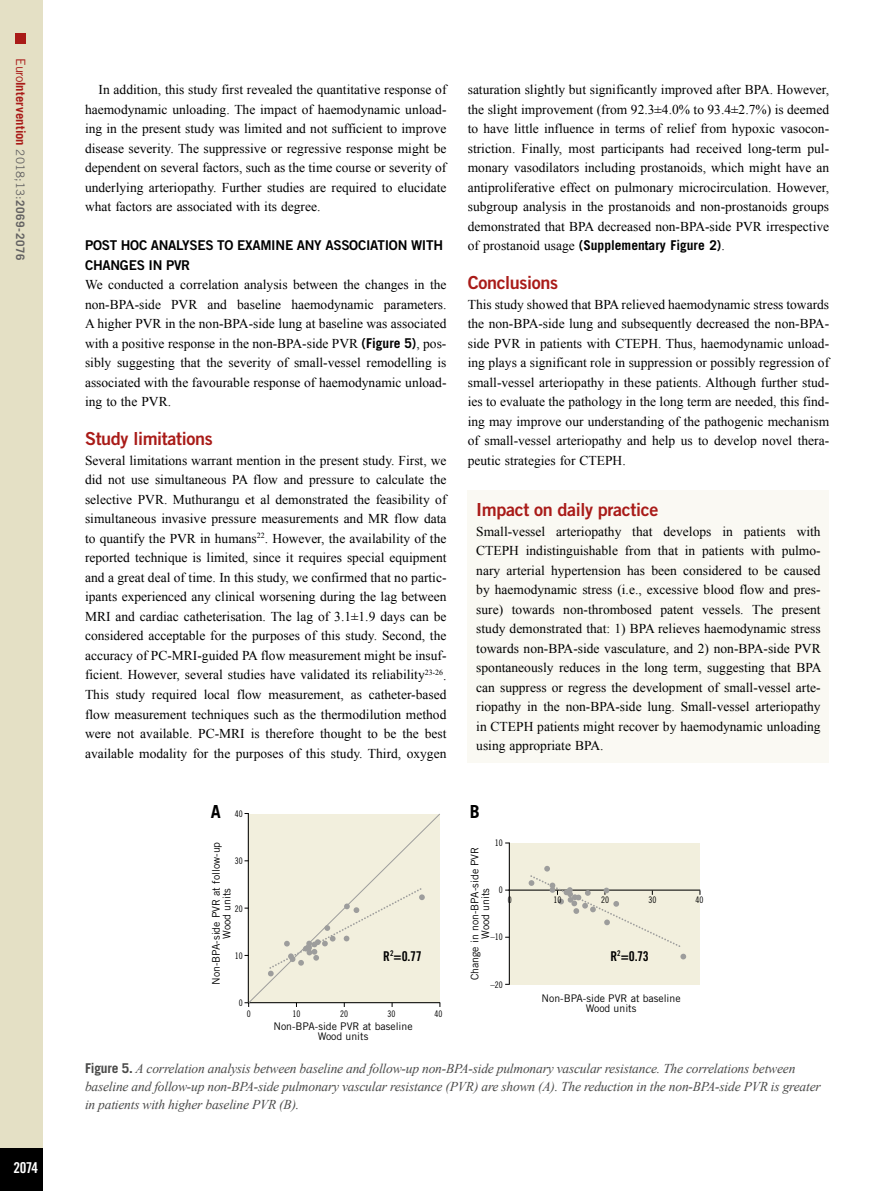
<style>
.page{position:relative;width:893px;height:1191px;background:#fff}
.page>*{position:absolute;margin:0;border:0;box-sizing:border-box;transform-origin:0 0}
.t1{font:18px "Trade Gothic LT Std Bd 2";letter-spacing:-.02em;color:#a91b18}
.t2{font:700 18px "Trade Gothic LT Std";color:#000}
.t3{font:15px "Trade Gothic LT Std Bd Cn 20";color:#fff}
.t4{font:13.5px/19.5px "Times New Roman";color:#000;text-align:justify}
.t5{font:italic 13.5px/18px "Times New Roman";letter-spacing:-.015em;color:#4a4a49}
.t6{font:13.5px/19.5px "Trade Gothic LT Std Bd 2";letter-spacing:-.02em;color:#000}
.t7{font:700 13.5px "Trade Gothic LT Std";color:#000}
.t8{font:13.5px "Trade Gothic LT Std Bd Cn 20";color:#000}
.t9{font:700 12.75px "Trade Gothic LT Std";letter-spacing:.005em;color:#a91b18}
.t10{font:10.5px/10.5px "Trade Gothic LT Std";color:#000;text-align:center}
.t11{font:9px "Trade Gothic LT Std Cn 18";color:#000}
.s1{font-weight:400}
.s2{font-weight:400;font-size:11.7px;color:#646363}
.s3{font-size:11.7px;color:#646363}
.s4{font-family:"Trade Gothic LT Std";font-weight:700}
.s5{font-family:"Times New Roman";font-weight:400}
.s6{font-family:"Trade Gothic LT Std";font-weight:700;font-style:normal}
</style>
<div class="page">
<div style="left:0;top:0;width:43px;height:1191px;background:#e4e0c5"></div>
<div style="left:16px;top:34px;width:10px;height:10px;background:#a91b18"></div>
<div style="left:0;top:1148px;width:43px;height:43px;background:#000"></div>
<div style="left:468px;top:490px;width:361px;height:273px;background:#faf9f3"></div>
<div style="left:509px;top:843px;width:191px;height:141px;background:#f2efdd"></div>
<hr style="left:508px;top:889px;width:192px;height:1px;background:#000">
<hr style="left:509px;top:842px;width:1px;height:142px;background:#000">
<svg style="left:529px;top:866px;width:157px;height:93px"></svg>
<svg style="left:245px;top:813px;width:196px;height:194px;background:#edebda"></svg>
<p class="t9" style="left:29px;top:58px;width:203px;rotate:90deg"><span class="s1">Euro</span>Intervention <span class="s2">2018;13:</span><span class="s3">2069-2076</span></p>
<p class="t3" style="left:13px;top:1158px;width:26px">2074</p>
<p class="t4" style="left:85px;top:80px;width:363px;text-indent:14px">In addition, this study first revealed the quantitative response of haemodynamic unloading. The impact of haemodynamic unload&shy;ing in the present study was limited and not sufficient to improve disease severity. The suppressive or regressive response might be dependent on several factors, such as the time course or severity of underlying arteriopathy. Further studies are required to elucidate what factors are associated with its degree.</p>
<p class="t6" style="left:85px;top:235px;width:360px">POST HOC ANALYSES TO EXAMINE ANY ASSOCIATION WITH<br>CHANGES IN PVR</p>
<p class="t4" style="left:85px;top:275px;width:363px">We conducted a correlation analysis between the changes in the non-BPA-side PVR and baseline haemodynamic parameters.<br>A higher PVR in the non-BPA-side lung at baseline was associated with a positive response in the non-BPA-side PVR <span class="s4">(Figure 5)</span>, pos&shy;sibly suggesting that the severity of small-vessel remodelling is associated with the favourable response of haemodynamic unload&shy;ing to the PVR.</p>
<h1 class="t1" style="left:85px;top:428px;width:129px">Study limitations</h1>
<p class="t4" style="left:85px;top:450px;width:363px">Several limitations warrant mention in the present study. First, we did not use simultaneous PA flow and pressure to calculate the selective PVR. Muthurangu et al demonstrated the feasibility of simultaneous invasive pressure measurements and MR flow data to quantify the PVR in humans<sup>22</sup>. However, the availability of the reported technique is limited, since it requires special equipment and a great deal of time. In this study, we confirmed that no partic&shy;ipants experienced any clinical worsening during the lag between MRI and cardiac catheterisation. The lag of 3.1±1.9 days can be considered acceptable for the purposes of this study. Second, the accuracy of PC-MRI-guided PA flow measurement might be insuf&shy;ficient. However, several studies have validated its reliability<sup>23-26</sup>.<br>This study required local flow measurement, as catheter-based flow measurement techniques such as the thermodilution method were not available. PC-MRI is therefore thought to be the best available modality for the purposes of this study. Third, oxygen</p>
<p class="t4" style="left:468px;top:80px;width:363px">saturation slightly but significantly improved after BPA. However, the slight improvement (from 92.3±4.0% to 93.4±2.7%) is deemed to have little influence in terms of relief from hypoxic vasocon&shy;striction. Finally, most participants had received long-term pul&shy;monary vasodilators including prostanoids, which might have an antiproliferative effect on pulmonary microcirculation. However, subgroup analysis in the prostanoids and non-prostanoids groups demonstrated that BPA decreased non-BPA-side PVR irrespective</p>
<p class="t7" style="left:468px;top:237px;width:259px"><span class="s5">of prostanoid usage</span> (Supplementary Figure 2)<span class="s5">.</span></p>
<h1 class="t1" style="left:468px;top:272px;width:92px">Conclusions</h1>
<p class="t4" style="left:468px;top:294px;width:363px">This study showed that BPA relieved haemodynamic stress towards the non-BPA-side lung and subsequently decreased the non-BPA&shy;side PVR in patients with CTEPH. Thus, haemodynamic unload&shy;ing plays a significant role in suppression or possibly regression of small-vessel arteriopathy in these patients. Although further stud&shy;ies to evaluate the pathology in the long term are needed, this find&shy;ing may improve our understanding of the pathogenic mechanism of small-vessel arteriopathy and help us to develop novel thera&shy;peutic strategies for CTEPH.</p>
<h1 class="t1" style="left:476px;top:498px;width:184px">Impact on daily practice</h1>
<p class="t4" style="left:476px;top:521px;width:347px">Small-vessel arteriopathy that develops in patients with CTEPH indistinguishable from that in patients with pulmo&shy;nary arterial hypertension has been considered to be caused by haemodynamic stress (i.e., excessive blood flow and pres&shy;sure) towards non-thrombosed patent vessels. The present study demonstrated that: 1) BPA relieves haemodynamic stress towards non-BPA-side vasculature, and 2) non-BPA-side PVR spontaneously reduces in the long term, suggesting that BPA can suppress or regress the development of small-vessel arte&shy;riopathy in the non-BPA-side lung. Small-vessel arteriopathy in CTEPH patients might recover by haemodynamic unloading using appropriate BPA.</p>
<h1 class="t2" style="left:211px;top:801px;width:12px">A</h1>
<h1 class="t2" style="left:470px;top:801px;width:12px">B</h1>
<p class="t11" style="left:235px;top:808px;width:9px">40</p>
<p class="t10" style="left:211px;top:985px;width:145px;rotate:-90deg">Non-BPA-side PVR at follow-up<br>Wood units</p>
<p class="t11" style="left:235px;top:855px;width:9px">30</p>
<p class="t11" style="left:235px;top:903px;width:9px">20</p>
<p class="t11" style="left:235px;top:950px;width:9px">10</p>
<p class="t11" style="left:239px;top:997px;width:5px">0</p>
<p class="t8" style="left:383px;top:948px;width:40px">R<sup>2</sup>=0.77</p>
<p class="t11" style="left:247px;top:1008px;width:5px">0</p>
<p class="t11" style="left:292px;top:1008px;width:9px">10</p>
<p class="t11" style="left:340px;top:1008px;width:9px">20</p>
<p class="t11" style="left:388px;top:1008px;width:9px">30</p>
<p class="t11" style="left:435px;top:1008px;width:9px">40</p>
<p class="t10" style="left:273px;top:1020px;width:141px">Non-BPA-side PVR at baseline<br>Wood units</p>
<p class="t11" style="left:495px;top:837px;width:9px">10</p>
<p class="t10" style="left:469px;top:980px;width:135px;rotate:-90deg">Change in non-BPA-side PVR<br>Wood units</p>
<p class="t11" style="left:499px;top:884px;width:5px">0</p>
<p class="t11" style="left:508px;top:894px;width:5px">0</p>
<p class="t11" style="left:553px;top:894px;width:9px">10</p>
<p class="t11" style="left:601px;top:894px;width:9px">20</p>
<p class="t11" style="left:649px;top:894px;width:9px">30</p>
<p class="t11" style="left:696px;top:894px;width:9px">40</p>
<p class="t11" style="left:490px;top:931px;width:14px">–10</p>
<p class="t8" style="left:610px;top:948px;width:40px">R<sup>2</sup>=0.73</p>
<p class="t11" style="left:490px;top:979px;width:14px">–20</p>
<p class="t10" style="left:541px;top:992px;width:141px">Non-BPA-side PVR at baseline<br>Wood units</p>
<p class="t5" style="left:85px;top:1059px;width:737px"><span class="s6">Figure 5.</span> A correlation analysis between baseline and follow-up non-BPA-side pulmonary vascular resistance. The correlations between baseline and follow-up non-BPA-side pulmonary vascular resistance (PVR) are shown (A). The reduction in the non-BPA-side PVR is greater in patients with higher baseline PVR (B).</p>
</div>
